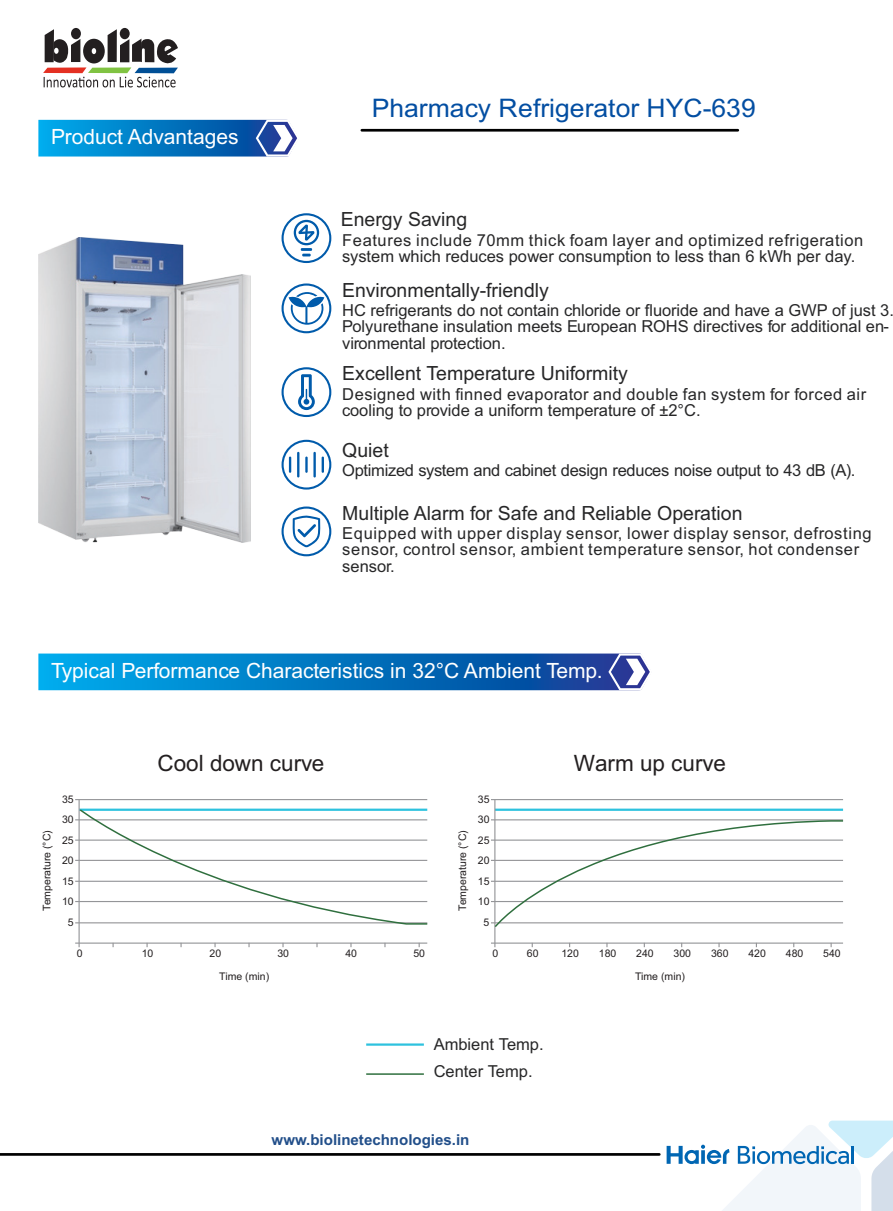
<style>
.page{position:relative;width:893px;height:1211px;background:#fff}
.page>*{position:absolute;margin:0;border:0;box-sizing:border-box;transform-origin:0 0}
.t1{font:25.5px "Arial";color:#034ea2;scale:1.04 1}
.t2{font:22.5px "Arial";color:#231f20}
.t3{font:21px "Arial";color:#fff}
.t4{font:19.5px "Arial";color:#272728}
.t5{font:16.5px/16.5px "Arial";color:#272728}
.t6{font:16.5px/16.5px "Arial";letter-spacing:.04em;color:#272728}
.t7{font:16.5px/16.5px "Arial";letter-spacing:.025em;color:#272728}
.t8{font:16.5px "Arial";letter-spacing:-.02em;color:#272728}
.t9{font:700 15px "Arial";color:#224f8a}
.t10{font:10.5px "Arial";color:#231f20}
</style>
<div class="page">
<hr style="left:362px;top:129px;width:375px;height:3px;background:#000">
<svg style="left:666px;top:1120px;width:227px;height:91px"></svg>
<hr style="left:0;top:1153px;width:659px;height:2px;background:#000">
<svg style="left:38px;top:120px;width:259px;height:36px;background:#1480c5"></svg>
<svg style="left:38px;top:653px;width:612px;height:37px;background:#0f7ac2"></svg>
<div style="left:281px;top:213px;width:50px;height:50px;border:2px solid #005bab;border-radius:50%"></div>
<div style="left:281px;top:283px;width:50px;height:50px;border:2px solid #005bab;border-radius:50%"></div>
<div style="left:281px;top:367px;width:50px;height:50px;border:2px solid #005bab;border-radius:50%"></div>
<div style="left:281px;top:440px;width:50px;height:49px;border:2px solid #005bab;border-radius:50%"></div>
<div style="left:281px;top:506px;width:50px;height:50px;border:2px solid #005bab;border-radius:50%"></div>
<img style="left:38px;top:238px;width:213px;height:304px">
<hr style="left:366px;top:1043px;width:58px;height:2px;background:#2ec2de">
<hr style="left:366px;top:1073px;width:58px;height:1px;background:#2f6f3e">
<svg style="left:294px;top:220px;width:25px;height:36px"></svg>
<svg style="left:288px;top:292px;width:36px;height:33px"></svg>
<svg style="left:298px;top:374px;width:17px;height:36px"></svg>
<hr style="left:321px;top:456px;width:3px;height:17px;background:#005bab">
<svg style="left:305px;top:456px;width:2px;height:17px"></svg>
<hr style="left:313px;top:452px;width:3px;height:25px;background:#005bab">
<hr style="left:297px;top:452px;width:2px;height:25px;background:#005bab">
<svg style="left:289px;top:456px;width:2px;height:17px"></svg>
<svg style="left:292px;top:515px;width:28px;height:32px"></svg>
<hr style="left:78px;top:799px;width:2px;height:148px;background:#949598">
<hr style="left:75px;top:799px;width:352px;height:1px;background:#949598">
<hr style="left:75px;top:819px;width:352px;height:1px;background:#949598">
<hr style="left:75px;top:839px;width:352px;height:1px;background:#949598">
<hr style="left:75px;top:859px;width:352px;height:2px;background:#949598">
<hr style="left:75px;top:880px;width:352px;height:1px;background:#949598">
<hr style="left:75px;top:901px;width:352px;height:1px;background:#949598">
<hr style="left:75px;top:922px;width:352px;height:1px;background:#949598">
<hr style="left:75px;top:942px;width:352px;height:1px;background:#949598">
<svg style="left:79px;top:808px;width:349px;height:117px"></svg>
<hr style="left:495px;top:808px;width:348px;height:3px;background:#2ec2de">
<hr style="left:494px;top:799px;width:1px;height:148px;background:#949598">
<hr style="left:491px;top:799px;width:352px;height:1px;background:#949598">
<hr style="left:491px;top:819px;width:352px;height:1px;background:#949598">
<hr style="left:491px;top:839px;width:352px;height:1px;background:#949598">
<hr style="left:491px;top:859px;width:352px;height:2px;background:#949598">
<hr style="left:491px;top:880px;width:352px;height:1px;background:#949598">
<hr style="left:491px;top:901px;width:352px;height:1px;background:#949598">
<hr style="left:491px;top:922px;width:352px;height:1px;background:#949598">
<hr style="left:491px;top:942px;width:352px;height:1px;background:#949598">
<svg style="left:494px;top:819px;width:350px;height:109px"></svg>
<svg style="left:43px;top:29px;width:135px;height:58px"></svg>
<p class="t3" style="left:51px;top:129px;width:189px">Product Advantages</p>
<h1 class="t1" style="left:372px;top:98px;width:371px">Pharmacy Refrigerator HYC-639</h1>
<p class="t4" style="left:341px;top:212px;width:128px">Energy Saving</p>
<p class="t7" style="left:342px;top:233px;width:522px">Features include 70mm thick foam layer and optimized refrigeration system which reduces power consumption to less than 6 kWh per day.</p>
<p class="t4" style="left:342px;top:282px;width:208px">Environmentally-friendly</p>
<p class="t5" style="left:342px;top:303px;width:553px">HC refrigerants do not contain chloride or fluoride and have a GWP of just 3.<br>Polyurethane insulation meets European ROHS directives for additional en&shy;vironmental protection.</p>
<p class="t4" style="left:342px;top:366px;width:287px">Excellent Temperature Uniformity</p>
<p class="t5" style="left:342px;top:387px;width:525px">Designed with finned evaporator and double fan system for forced air cooling to provide a uniform temperature of ±2°C.</p>
<p class="t4" style="left:342px;top:443px;width:48px">Quiet</p>
<p class="t8" style="left:342px;top:464px;width:515px">Optimized system and cabinet design reduces noise output to 43 dB (A).</p>
<p class="t4" style="left:342px;top:505px;width:402px">Multiple Alarm for Safe and Reliable Operation</p>
<p class="t6" style="left:342px;top:526px;width:531px">Equipped with upper display sensor, lower display sensor, defrosting sensor, control sensor, ambient temperature sensor, hot condenser sensor.</p>
<p class="t3" style="left:51px;top:662px;width:553px">Typical Performance Characteristics in 32°C Ambient Temp.</p>
<p class="t10" style="left:43px;top:910px;width:82px;rotate:-90deg">Temperature (°C)</p>
<h2 class="t2" style="left:157px;top:755px;width:168px">Cool down curve</h2>
<h2 class="t2" style="left:574px;top:755px;width:153px">Warm up curve</h2>
<p class="t10" style="left:62px;top:795px;width:13px">35</p>
<p class="t10" style="left:478px;top:795px;width:13px">35</p>
<p class="t10" style="left:62px;top:815px;width:13px">30</p>
<p class="t10" style="left:478px;top:815px;width:13px">30</p>
<p class="t10" style="left:62px;top:836px;width:13px">25</p>
<p class="t10" style="left:62px;top:856px;width:13px">20</p>
<p class="t10" style="left:62px;top:877px;width:13px">15</p>
<p class="t10" style="left:62px;top:897px;width:13px">10</p>
<p class="t10" style="left:458px;top:910px;width:82px;rotate:-90deg">Temperature (°C)</p>
<p class="t10" style="left:478px;top:836px;width:13px">25</p>
<p class="t10" style="left:478px;top:856px;width:13px">20</p>
<p class="t10" style="left:478px;top:877px;width:13px">15</p>
<p class="t10" style="left:478px;top:897px;width:13px">10</p>
<p class="t10" style="left:68px;top:918px;width:7px">5</p>
<p class="t10" style="left:483px;top:918px;width:7px">5</p>
<p class="t10" style="left:77px;top:949px;width:7px">0</p>
<p class="t10" style="left:142px;top:949px;width:13px">10</p>
<p class="t10" style="left:209px;top:949px;width:13px">20</p>
<p class="t10" style="left:277px;top:949px;width:13px">30</p>
<p class="t10" style="left:345px;top:949px;width:13px">40</p>
<p class="t10" style="left:413px;top:949px;width:13px">50</p>
<p class="t10" style="left:219px;top:972px;width:51px">Time (min)</p>
<p class="t10" style="left:492px;top:949px;width:7px">0</p>
<p class="t10" style="left:527px;top:949px;width:13px">60</p>
<p class="t10" style="left:561px;top:949px;width:19px">120</p>
<p class="t10" style="left:598px;top:949px;width:19px">180</p>
<p class="t10" style="left:636px;top:949px;width:19px">240</p>
<p class="t10" style="left:673px;top:949px;width:19px">300</p>
<p class="t10" style="left:711px;top:949px;width:19px">360</p>
<p class="t10" style="left:748px;top:949px;width:19px">420</p>
<p class="t10" style="left:785px;top:949px;width:19px">480</p>
<p class="t10" style="left:823px;top:949px;width:19px">540</p>
<p class="t10" style="left:635px;top:972px;width:51px">Time (min)</p>
<p class="t5" style="left:433px;top:1031px;width:111px;line-height:27px">Ambient Temp.<br>Center Temp.</p>
<p class="t9" style="left:271px;top:1134px;width:199px">www.biolinetechnologies.in</p>
</div>
